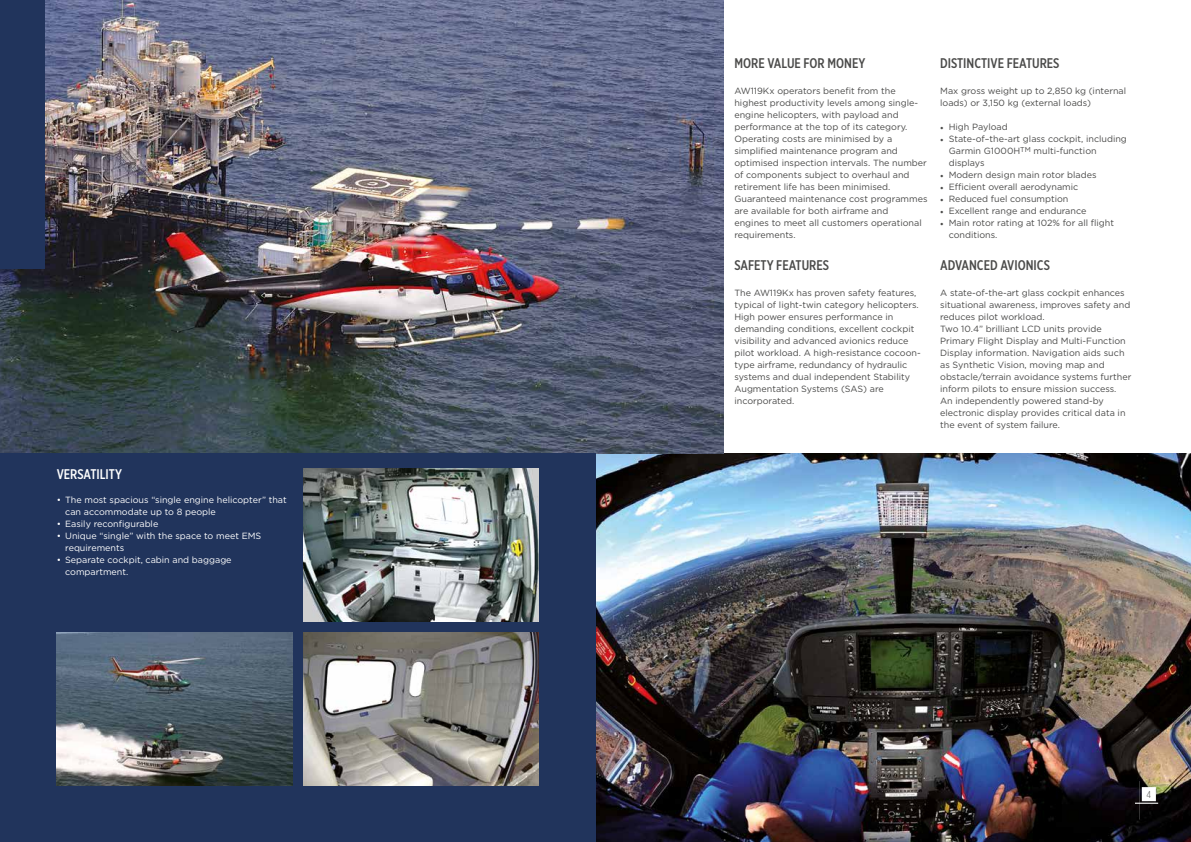
<style>
.page{position:relative;width:1191px;height:842px;background:#fff}
.page>*{position:absolute;margin:0;border:0;box-sizing:border-box;transform-origin:0 0}
.t1{font:500 14px "Gotham X Narrow";color:#4a4a49}
.t2{font:500 14px "Gotham X Narrow";color:#fff}
.t3{font:300 10px "Gotham X Narrow";color:#4a4a49}
.t4{font:9px/12px "Gotham";color:#4a4a49}
.t5{font:9px/12px "Gotham";color:#fff}
.s1{font-family:"Minion Pro"}
</style>
<div class="page">
<img style="left:595px;top:454px;width:596px;height:388px">
<img style="left:0;top:0;width:723px;height:454px">
<div style="left:0;top:454px;width:595px;height:388px;background:#21345c"></div>
<svg style="left:1135px;top:781px;width:23px;height:38px"></svg>
<img style="left:303px;top:468px;width:235px;height:153px">
<img style="left:57px;top:633px;width:235px;height:153px">
<img style="left:303px;top:632px;width:235px;height:154px">
<div style="left:0;top:0;width:45px;height:269px;background:#21345c"></div>
<h1 class="t2" style="left:57px;top:466px;width:67px">VERSATILITY</h1>
<p class="t5" style="left:65px;top:494px;width:223px;text-indent:-9px">• The most spacious “single engine helicopter” that can accommodate up to 8 people</p>
<p class="t5" style="left:57px;top:518px;width:103px">• Easily reconfigurable</p>
<p class="t5" style="left:65px;top:530px;width:198px;text-indent:-9px">• Unique “single” with the space to meet EMS requirements</p>
<p class="t5" style="left:65px;top:554px;width:168px;text-indent:-9px">• Separate cockpit, cabin and baggage compartment.</p>
<h1 class="t1" style="left:734px;top:54px;width:132px">MORE VALUE FOR MONEY</h1>
<p class="t4" style="left:734px;top:85px;width:194px">AW119Kx operators benefit from the highest productivity levels among single&shy;engine helicopters, with payload and performance at the top of its category.<br>Operating costs are minimised by a simplified maintenance program and optimised inspection intervals. The number of components subject to overhaul and retirement life has been minimised.<br>Guaranteed maintenance cost programmes are available for both airframe and<br>engines to meet all customers operational requirements.</p>
<h1 class="t1" style="left:734px;top:256px;width:96px">SAFETY FEATURES</h1>
<p class="t4" style="left:734px;top:287px;width:188px">The AW119Kx has proven safety features, typical of light-twin category helicopters.<br>High power ensures performance in demanding conditions, excellent cockpit visibility and advanced avionics reduce pilot workload. A high-resistance cocoon&shy;type airframe, redundancy of hydraulic systems and dual independent Stability Augmentation Systems (SAS) are incorporated.</p>
<h1 class="t1" style="left:940px;top:54px;width:121px">DISTINCTIVE FEATURES</h1>
<p class="t4" style="left:940px;top:85px;width:187px">Max gross weight up to 2,850 kg (internal loads) or 3,150 kg (external loads)</p>
<p class="t4" style="left:940px;top:121px;width:69px"><span class="s1">•</span> High Payload</p>
<p class="t4" style="left:948px;top:133px;width:180px;text-indent:-9px"><span class="s1">•</span> State-of–the-art glass cockpit, including<br>Garmin G1000H<sup>TM</sup> multi-function displays</p>
<p class="t4" style="left:940px;top:169px;width:158px"><span class="s1">•</span> Modern design main rotor blades</p>
<p class="t4" style="left:940px;top:181px;width:140px"><span class="s1">•</span> Efficient overall aerodynamic</p>
<p class="t4" style="left:940px;top:193px;width:130px"><span class="s1">•</span> Reduced fuel consumption</p>
<p class="t4" style="left:940px;top:205px;width:148px"><span class="s1">•</span> Excellent range and endurance</p>
<p class="t4" style="left:948px;top:217px;width:167px;text-indent:-9px"><span class="s1">•</span> Main rotor rating at 102% for all flight conditions.</p>
<h1 class="t1" style="left:940px;top:256px;width:111px">ADVANCED AVIONICS</h1>
<p class="t4" style="left:940px;top:287px;width:193px">A state-of-the-art glass cockpit enhances situational awareness, improves safety and reduces pilot workload.<br>Two 10.4” brilliant LCD units provide Primary Flight Display and Multi-Function Display information. Navigation aids such as Synthetic Vision, moving map and obstacle/terrain avoidance systems further inform pilots to ensure mission success.<br>An independently powered stand-by electronic display provides critical data in the event of system failure.</p>
<p class="t3" style="left:1146px;top:789px;width:6px">4</p>
</div>
